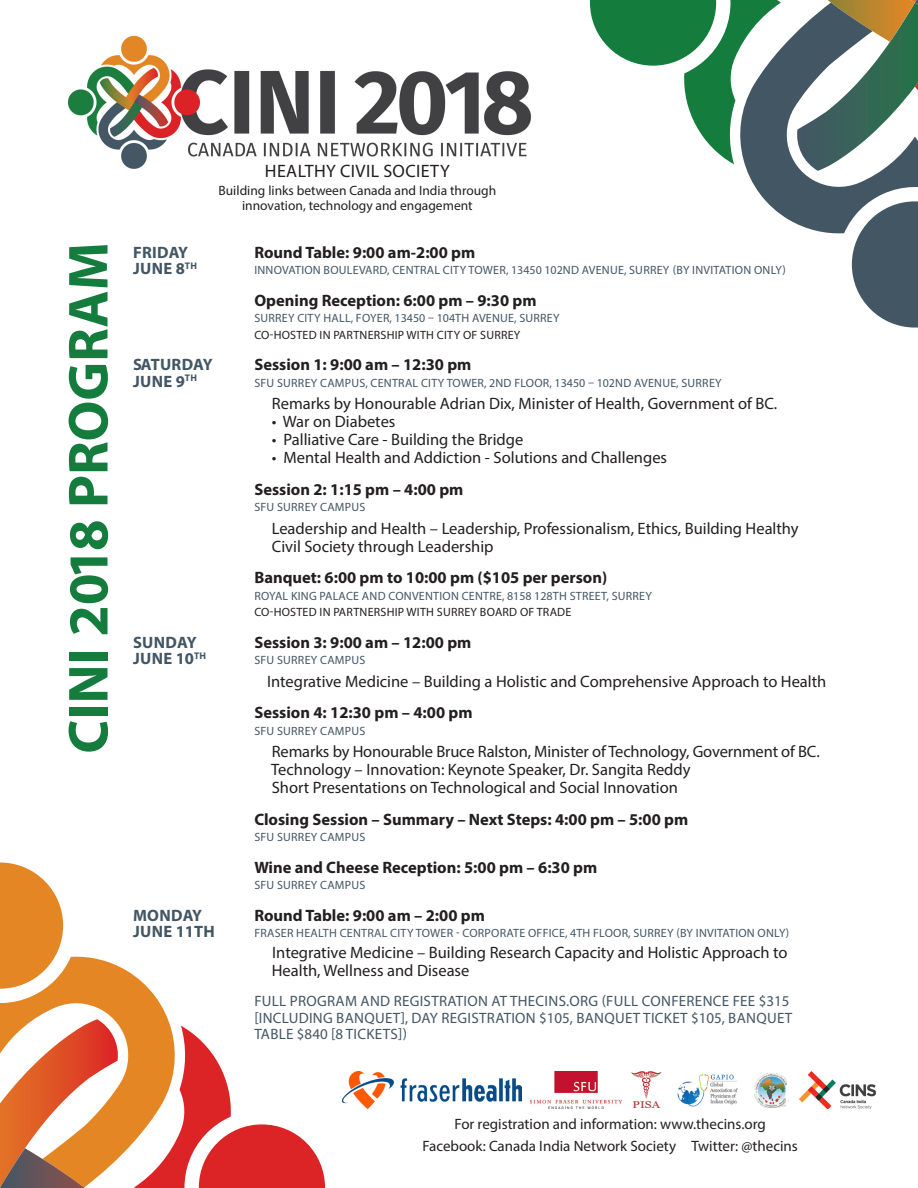
<style>
.page{position:relative;width:918px;height:1188px;background:#fff}
.page>*{position:absolute;margin:0;border:0;box-sizing:border-box;transform-origin:0 0}
.t1{font:700 56.85px "Myriad Pro";color:#147d3d}
.t2{font:18px "Myriad Pro";letter-spacing:.02em;color:#231f20}
.t3{font:16.5px/18px "Myriad Pro";color:#231f20}
.t4{font:700 16.5px "Myriad Pro";color:#231f20}
.t5{font:700 16.5px "Myriad Pro";letter-spacing:.02em;color:#435664}
.t6{font:15px/16.5px "Myriad Pro";letter-spacing:.02em;color:#435664}
.t7{font:15px "Myriad Pro";color:#231f20}
.t8{font:13.5px/15px "Myriad Pro";color:#231f20;text-align:center}
.t9{font:12px/16.5px "Myriad Pro";letter-spacing:.02em;color:#435664}
.Normal__Web{font:9.9px "Georgia";color:#b0312f;scale:1.25 1}
.s1{color:#231f20}
</style>
<div class="page">
<svg style="left:852px;top:235px;width:66px;height:93px"></svg>
<svg style="left:758px;top:191px;width:160px;height:44px;fill:#435664"></svg>
<svg style="left:590px;top:0;width:328px;height:191px"></svg>
<svg style="left:25px;top:956px;width:132px;height:43px;fill:#e58625"></svg>
<svg style="left:0;top:862px;width:63px;height:127px"></svg>
<svg style="left:0;top:999px;width:325px;height:189px"></svg>
<img style="left:67px;top:35px;width:464px;height:134px">
<img style="left:799px;top:1071px;width:78px;height:38px">
<svg style="left:631px;top:1071px;width:30px;height:28px"></svg>
<img style="left:343px;top:1072px;width:178px;height:37px">
<img style="left:531px;top:1072px;width:90px;height:37px">
<img style="left:677px;top:1073px;width:61px;height:34px">
<img style="left:754px;top:1073px;width:33px;height:34px">
<p class="t1" style="left:51px;top:754px;width:513px;rotate:-90deg">CINI 2018 PROGRAM</p>
<p class="t2" style="left:265px;top:160px;width:186px">HEALTHY CIVIL SOCIETY</p>
<p class="t8" style="left:219px;top:183px;width:279px">Building links between Canada and India through innovation, technology and engagement</p>
<p class="t5" style="left:133px;top:241px;width:57px">FRIDAY</p>
<p class="t4" style="left:254px;top:241px;width:222px">Round Table: 9:00 am-2:00 pm</p>
<p class="t5" style="left:133px;top:258px;width:66px">JUNE 8<sup>TH</sup></p>
<p class="t9" style="left:254px;top:262px;width:533px">INNOVATION BOULEVARD, CENTRAL CITY TOWER, 13450 102ND AVENUE, SURREY (BY INVITATION ONLY)</p>
<p class="t4" style="left:254px;top:289px;width:284px">Opening Reception: 6:00 pm – 9:30 pm</p>
<p class="t9" style="left:254px;top:310px;width:307px">SURREY CITY HALL, FOYER, 13450 – 104TH AVENUE, SURREY<br><span class="s1">CO-HOSTED IN PARTNERSHIP WITH CITY OF SURREY</span></p>
<p class="t5" style="left:133px;top:354px;width:81px">SATURDAY</p>
<p class="t4" style="left:254px;top:354px;width:219px">Session 1: 9:00 am – 12:30 pm</p>
<p class="t5" style="left:133px;top:370px;width:66px">JUNE 9<sup>TH</sup></p>
<p class="t9" style="left:254px;top:374px;width:469px">SFU SURREY CAMPUS, CENTRAL CITY TOWER, 2ND FLOOR, 13450 – 102ND AVENUE, SURREY</p>
<p class="t3" style="left:272px;top:394px;width:507px">Remarks by Honourable Adrian Dix, Minister of Health, Government of BC.</p>
<p class="t3" style="left:272px;top:412px;width:125px">• War on Diabetes</p>
<p class="t3" style="left:272px;top:430px;width:253px">• Palliative Care - Building the Bridge</p>
<p class="t3" style="left:272px;top:448px;width:397px">• Mental Health and Addiction - Solutions and Challenges</p>
<p class="t4" style="left:254px;top:478px;width:211px">Session 2: 1:15 pm – 4:00 pm</p>
<p class="t9" style="left:254px;top:499px;width:113px">SFU SURREY CAMPUS</p>
<p class="t3" style="left:272px;top:519px;width:528px">Leadership and Health – Leadership, Professionalism, Ethics, Building Healthy<br>Civil Society through Leadership</p>
<p class="t4" style="left:254px;top:567px;width:354px">Banquet: 6:00 pm to 10:00 pm ($105 per person)</p>
<p class="t9" style="left:254px;top:587px;width:399px">ROYAL KING PALACE AND CONVENTION CENTRE, 8158 128TH STREET, SURREY<br><span class="s1">CO-HOSTED IN PARTNERSHIP WITH SURREY BOARD OF TRADE</span></p>
<p class="t5" style="left:133px;top:631px;width:65px">SUNDAY</p>
<p class="t4" style="left:254px;top:631px;width:219px">Session 3: 9:00 am – 12:00 pm</p>
<p class="t5" style="left:133px;top:648px;width:75px">JUNE 10<sup>TH</sup></p>
<p class="t9" style="left:254px;top:652px;width:113px">SFU SURREY CAMPUS</p>
<p class="t3" style="left:267px;top:672px;width:561px">Integrative Medicine – Building a Holistic and Comprehensive Approach to Health</p>
<p class="t4" style="left:254px;top:702px;width:220px">Session 4: 12:30 pm – 4:00 pm</p>
<p class="t9" style="left:254px;top:722px;width:113px">SFU SURREY CAMPUS</p>
<p class="t3" style="left:271px;top:742px;width:550px">Remarks by Honourable Bruce Ralston, Minister of Technology, Government of BC.<br>Technology – Innovation: Keynote Speaker, Dr. Sangita Reddy<br>Short Presentations on Technological and Social Innovation</p>
<p class="t4" style="left:254px;top:808px;width:435px">Closing Session – Summary – Next Steps: 4:00 pm – 5:00 pm</p>
<p class="t9" style="left:254px;top:829px;width:113px">SFU SURREY CAMPUS</p>
<p class="t4" style="left:254px;top:856px;width:345px">Wine and Cheese Reception: 5:00 pm – 6:30 pm</p>
<p class="t9" style="left:254px;top:877px;width:113px">SFU SURREY CAMPUS</p>
<p class="t5" style="left:133px;top:904px;width:71px">MONDAY</p>
<p class="t4" style="left:254px;top:904px;width:232px">Round Table: 9:00 am – 2:00 pm</p>
<p class="t5" style="left:133px;top:921px;width:83px">JUNE 11TH</p>
<p class="t9" style="left:254px;top:925px;width:537px">FRASER HEALTH CENTRAL CITY TOWER - CORPORATE OFFICE, 4TH FLOOR, SURREY (BY INVITATION ONLY)</p>
<p class="t3" style="left:272px;top:943px;width:517px">Integrative Medicine – Building Research Capacity and Holistic Approach to<br>Health, Wellness and Disease</p>
<p class="t6" style="left:254px;top:993px;width:540px">FULL PROGRAM AND REGISTRATION AT THECINS.ORG (FULL CONFERENCE FEE $315 [INCLUDING BANQUET], DAY REGISTRATION $105, BANQUET TICKET $105, BANQUET<br>TABLE $840 [8 TICKETS])</p>
<p class="Normal__Web" style="left:633px;top:1099px;width:23px">PISA</p>
<p class="t7" style="left:454px;top:1115px;width:313px">For registration and information: www.thecins.org</p>
<p class="t7" style="left:423px;top:1136px;width:377px">Facebook: Canada India Network Society Twitter: @thecins</p>
</div>
